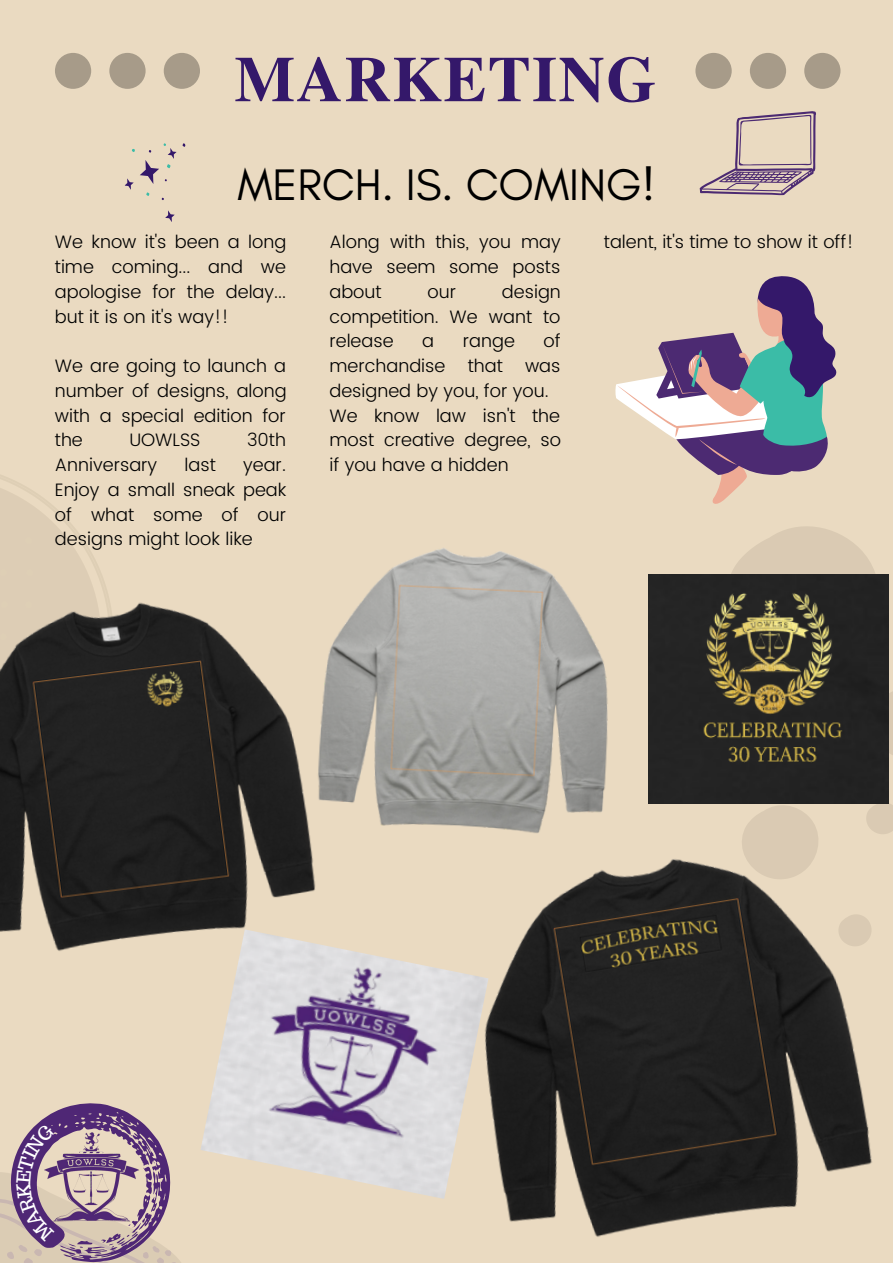
<style>
.page{position:relative;width:893px;height:1264px;background:#fff}
.page>*{position:absolute;margin:0;border:0;box-sizing:border-box;transform-origin:0 0}
.t1{font:700 64.2px "Te X Gyre Termes";letter-spacing:.02em;color:#34186a}
.t2{font:45px "Glacial Indifference";color:#000}
.t3{font:300 18px/24.8px "Poppins";color:#000;text-align:justify}
</style>
<div class="page">
<div style="left:0;top:0;width:892px;height:1262px;background:#eadac1"></div>
<svg style="left:55px;top:53px;width:145px;height:36px"></svg>
<svg style="left:695px;top:53px;width:145px;height:36px"></svg>
<svg style="left:0;top:475px;width:101px;height:99px"></svg>
<svg style="left:721px;top:526px;width:171px;height:295px;fill:#dacab3"></svg>
<svg style="left:125px;top:143px;width:61px;height:79px"></svg>
<svg style="left:615px;top:276px;width:221px;height:228px"></svg>
<svg style="left:699px;top:111px;width:117px;height:85px"></svg>
<img style="left:201px;top:946px;width:233px;height:251px">
<img style="left:326px;top:548px;width:282px;height:278px">
<img style="left:0;top:574px;width:326px;height:393px">
<img style="left:434px;top:821px;width:458px;height:416px">
<img style="left:648px;top:574px;width:240px;height:229px">
<svg style="left:0;top:1103px;width:180px;height:159px"></svg>
<h1 class="t1" style="left:234px;top:29px;width:423px">MARKETING</h1>
<h2 class="t2" style="left:237px;top:157px;width:419px">MERCH. IS. COMING!</h2>
<p class="t3" style="left:55px;top:230px;width:233px">We know it's been a long time coming... and we apologise for the delay... but it is on it's way!!</p>
<p class="t3" style="left:55px;top:353px;width:233px">We are going to launch a number of designs, along with a special edition for the</p>
<p class="t3" style="left:604px;top:230px;width:251px">talent, it's time to show it off!</p>
<p class="t3" style="left:329px;top:230px;width:233px">Along with this, you may have seem some posts about</p>
<p class="t3" style="left:329px;top:279px;width:233px;text-indent:172px">design competition. We want to release</p>
<p class="t3" style="left:427px;top:279px;width:30px">our</p>
<p class="t3" style="left:329px;top:329px;width:233px;text-align:left;text-indent:214px">of merchandise that was designed by you, for you.<br>We know law isn't the most creative degree, so if you have a hidden</p>
<p class="t3" style="left:422px;top:329px;width:13px">a</p>
<p class="t3" style="left:463px;top:329px;width:53px">range</p>
<p class="t3" style="left:129px;top:428px;width:73px">UOWLSS</p>
<p class="t3" style="left:247px;top:428px;width:40px">30th</p>
<p class="t3" style="left:55px;top:452px;width:104px">Anniversary</p>
<p class="t3" style="left:184px;top:452px;width:33px">last</p>
<p class="t3" style="left:55px;top:452px;width:233px;text-indent:188px">year.<br>Enjoy a small sneak peak of what some of our designs might look like</p>
</div>
